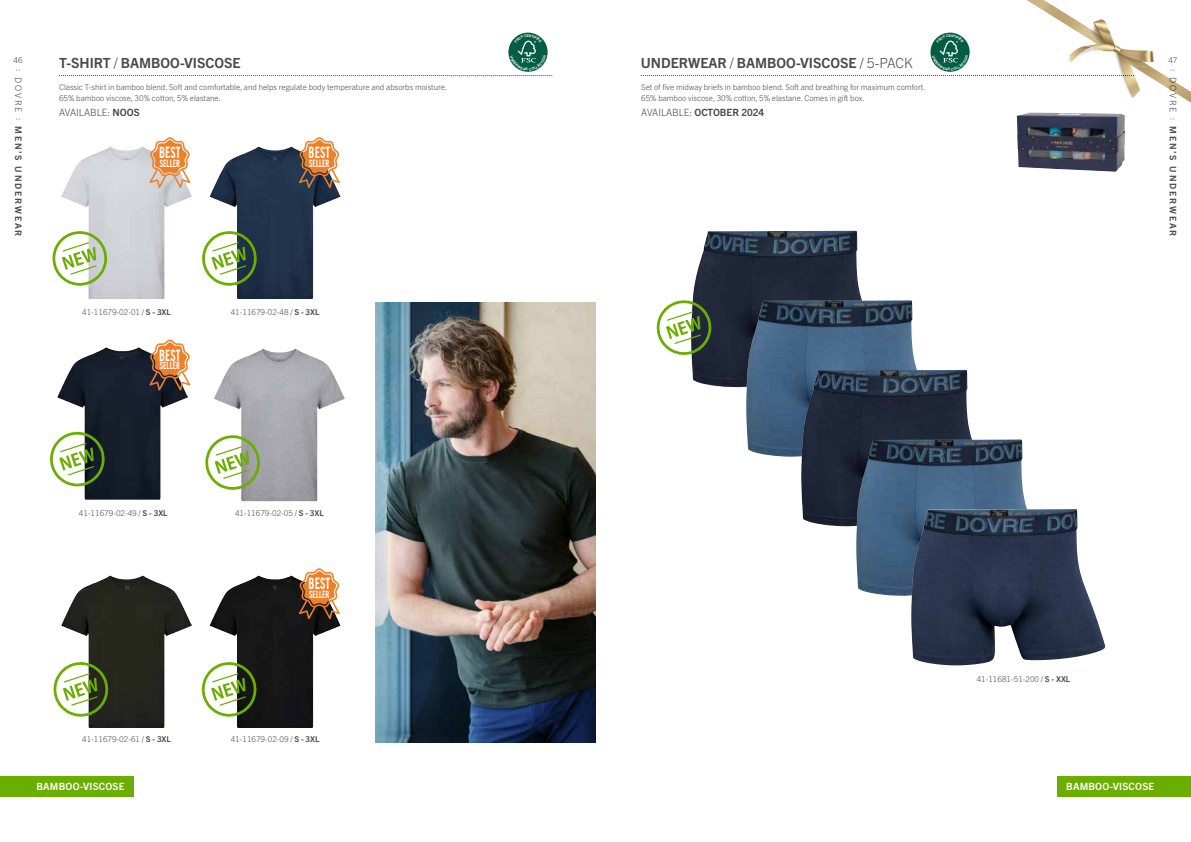
<style>
.page{position:relative;width:1191px;height:842px;background:#fff}
.page>*{position:absolute;margin:0;border:0;box-sizing:border-box;transform-origin:0 0}
.t1{font:15.7px "Trade Gothic LT Pro Bd Cn 20";color:#fff;scale:.77 1}
.t2{font:700 14px "Trade Gothic Next LT Pro";color:#4a4a49}
.t3{font:10.1px "Trade Gothic LT Pro Bd Cn 20";color:#fff;scale:.77 1}
.t4{font:700 10px "Trade Gothic Next LT Pro";letter-spacing:.02em;color:#fff}
.t5{font:700 10px "Trade Gothic Next LT Pro";color:#4a4a49}
.t6{font:300 10px "Trade Gothic Next LT Pro";color:#4a4a49}
.t7{font:700 9px "Trade Gothic Next LT Pro";letter-spacing:.2em;color:#4a4a49}
.t8{font:300 8px/11px "Trade Gothic Next LT Pro";color:#4a4a49}
.s1{font-weight:300}
.s2{font-weight:700}
</style>
<div class="page">
<div style="left:0;top:776px;width:133px;height:21px;background:#6aae00"></div>
<div style="left:1057px;top:776px;width:134px;height:21px;background:#6aae00"></div>
<img style="left:61px;top:147px;width:131px;height:152px">
<img style="left:210px;top:147px;width:130px;height:152px">
<img style="left:57px;top:347px;width:131px;height:153px">
<img style="left:214px;top:349px;width:131px;height:152px">
<img style="left:61px;top:576px;width:131px;height:152px">
<img style="left:210px;top:576px;width:130px;height:152px">
<svg style="left:52px;top:231px;width:55px;height:55px"></svg>
<svg style="left:205px;top:435px;width:55px;height:55px"></svg>
<svg style="left:202px;top:231px;width:55px;height:55px"></svg>
<svg style="left:53px;top:662px;width:55px;height:55px"></svg>
<svg style="left:50px;top:432px;width:55px;height:55px"></svg>
<svg style="left:202px;top:662px;width:55px;height:55px"></svg>
<div style="left:508px;top:33px;width:39px;height:39px;background:#035d43;border-radius:50%"></div>
<img style="left:376px;top:302px;width:219px;height:440px">
<img style="left:1017px;top:121px;width:108px;height:51px">
<img style="left:691px;top:231px;width:171px;height:156px">
<img style="left:746px;top:300px;width:171px;height:157px">
<img style="left:801px;top:370px;width:171px;height:156px">
<img style="left:856px;top:439px;width:171px;height:157px">
<img style="left:911px;top:509px;width:194px;height:156px">
<svg style="left:656px;top:300px;width:55px;height:55px"></svg>
<svg style="left:299px;top:137px;width:41px;height:51px"></svg>
<svg style="left:299px;top:568px;width:41px;height:51px"></svg>
<svg style="left:149px;top:137px;width:41px;height:51px"></svg>
<svg style="left:149px;top:340px;width:41px;height:50px"></svg>
<svg style="left:641px;top:0;width:550px;height:121px"></svg>
<svg style="left:59px;top:34px;width:493px;height:42px"></svg>
<p class="t8" style="left:14px;top:54px;width:11px">46</p>
<h2 class="t2" style="left:59px;top:53px;width:183px">T-SHIRT <span class="s1">/</span> BAMBOO-VISCOSE</h2>
<p class="t8" style="left:59px;top:81px;width:389px">Classic T-shirt in bamboo blend. Soft and comfortable, and helps regulate body temperature and absorbs moisture.<br>65% bamboo viscose, 30% cotton, 5% elastane.</p>
<p class="t6" style="left:59px;top:105px;width:82px">AVAILABLE: <span class="s2">NOOS</span></p>
<p class="t7" style="left:25px;top:69px;width:168px;rotate:90deg"><span class="s1">: DOVRE :</span> MEN’S UNDERWEAR</p>
<h1 class="t1" style="left:159px;top:143px;width:29px">BEST</h1>
<p class="t3" style="left:160px;top:157px;width:28px">SELLER</p>
<h1 class="t1" style="left:309px;top:143px;width:29px">BEST</h1>
<p class="t3" style="left:309px;top:157px;width:28px">SELLER</p>
<p class="t8" style="left:82px;top:306px;width:90px">41-11679-02-01 / <span class="s2">S - 3XL</span></p>
<p class="t8" style="left:231px;top:306px;width:90px">41-11679-02-48 / <span class="s2">S - 3XL</span></p>
<h1 class="t1" style="left:159px;top:345px;width:29px">BEST</h1>
<p class="t3" style="left:160px;top:359px;width:28px">SELLER</p>
<h2 class="t2" style="left:641px;top:53px;width:273px">UNDERWEAR <span class="s1">/</span> BAMBOO-VISCOSE <span class="s1">/ 5-PACK</span></h2>
<p class="t8" style="left:641px;top:81px;width:286px">Set of five midway briefs in bamboo blend. Soft and breathing for maximum comfort.<br>65% bamboo viscose, 30% cotton, 5% elastane. Comes in gift box.</p>
<p class="t5" style="left:641px;top:105px;width:125px"><span class="s1">AVAILABLE:</span> OCTOBER 2024</p>
<p class="t8" style="left:1168px;top:54px;width:11px">47</p>
<p class="t7" style="left:1179px;top:69px;width:168px;rotate:90deg"><span class="s1">: DOVRE :</span> MEN’S UNDERWEAR</p>
<p class="t8" style="left:79px;top:507px;width:90px">41-11679-02-49 / <span class="s2">S - 3XL</span></p>
<p class="t8" style="left:235px;top:507px;width:90px">41-11679-02-05 / <span class="s2">S - 3XL</span></p>
<h1 class="t1" style="left:309px;top:574px;width:29px">BEST</h1>
<p class="t3" style="left:309px;top:588px;width:28px">SELLER</p>
<p class="t8" style="left:82px;top:733px;width:90px">41-11679-02-61 / <span class="s2">S - 3XL</span></p>
<p class="t8" style="left:231px;top:733px;width:90px">41-11679-02-09 / <span class="s2">S - 3XL</span></p>
<p class="t8" style="left:976px;top:673px;width:95px">41-11681-51-200 / <span class="s2">S - XXL</span></p>
<p class="t4" style="left:37px;top:780px;width:90px">BAMBOO-VISCOSE</p>
<p class="t4" style="left:1066px;top:780px;width:90px">BAMBOO-VISCOSE</p>
</div>
